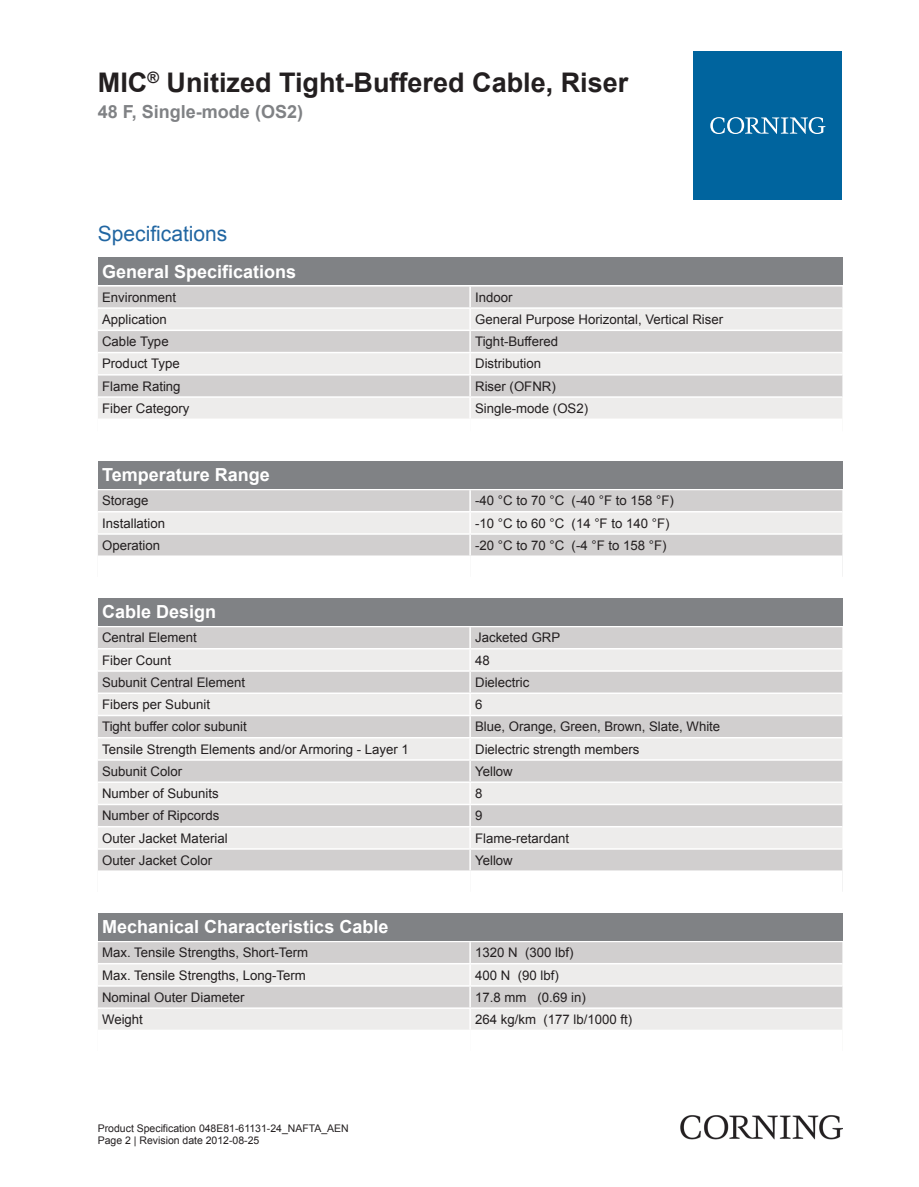
<style>
.page{position:relative;width:919px;height:1187px;background:#fff}
.page>*{position:absolute;margin:0;border:0;box-sizing:border-box;transform-origin:0 0}
.Standard_ohne_Silben{font:700 27px "Arial";color:#231f20}
.t1{font:21px "Arial";color:#2166a2}
.t2{font:700 18px "Arial";color:#fff}
.Standard_ohne_Silben-2{font:700 18px "Arial";color:#808285}
.t3{font:13.2px "Arial";color:#231f20}
.t4{font:10.5px "Arial";color:#231f20}
</style>
<div class="page">
<div style="left:98px;top:257px;width:744px;height:28px;background:#808285"></div>
<div style="left:98px;top:286px;width:744px;height:21px;background:#d1cfcf"></div>
<svg style="left:98px;top:309px;width:744px;height:109px;background:#e1e0e0"></svg>
<hr style="left:469px;top:286px;width:2px;height:21px;background:#fff">
<hr style="left:469px;top:309px;width:2px;height:20px;background:#fff">
<hr style="left:469px;top:331px;width:2px;height:21px;background:#fff">
<hr style="left:469px;top:353px;width:2px;height:21px;background:#fff">
<hr style="left:469px;top:375px;width:2px;height:21px;background:#fff">
<hr style="left:469px;top:398px;width:2px;height:20px;background:#fff">
<hr style="left:98px;top:329px;width:372px;height:2px;background:#fff">
<hr style="left:470px;top:329px;width:372px;height:2px;background:#fff">
<hr style="left:98px;top:352px;width:372px;height:1px;background:#fff">
<hr style="left:470px;top:352px;width:372px;height:1px;background:#fff">
<hr style="left:98px;top:374px;width:372px;height:1px;background:#fff">
<hr style="left:470px;top:374px;width:372px;height:1px;background:#fff">
<hr style="left:98px;top:396px;width:372px;height:2px;background:#fff">
<hr style="left:470px;top:396px;width:372px;height:2px;background:#fff">
<div style="left:98px;top:461px;width:744px;height:27px;background:#808285"></div>
<div style="left:98px;top:490px;width:744px;height:65px;background:#d1cfcf"></div>
<div style="left:98px;top:512px;width:744px;height:21px;background:#edeceb"></div>
<hr style="left:469px;top:490px;width:2px;height:21px;background:#fff">
<hr style="left:469px;top:512px;width:2px;height:21px;background:#fff">
<hr style="left:469px;top:534px;width:2px;height:21px;background:#fff">
<hr style="left:98px;top:511px;width:372px;height:1px;background:#fff">
<hr style="left:470px;top:511px;width:372px;height:1px;background:#fff">
<hr style="left:98px;top:533px;width:372px;height:1px;background:#fff">
<hr style="left:470px;top:533px;width:372px;height:1px;background:#fff">
<div style="left:98px;top:598px;width:744px;height:27px;background:#808285"></div>
<div style="left:98px;top:627px;width:744px;height:243px;background:#d1cfcf"></div>
<svg style="left:98px;top:649px;width:744px;height:199px;background:#e1dfdf"></svg>
<hr style="left:469px;top:627px;width:2px;height:21px;background:#fff">
<hr style="left:469px;top:649px;width:2px;height:21px;background:#fff">
<hr style="left:469px;top:671px;width:2px;height:21px;background:#fff">
<hr style="left:469px;top:694px;width:2px;height:20px;background:#fff">
<hr style="left:469px;top:716px;width:2px;height:21px;background:#fff">
<hr style="left:469px;top:738px;width:2px;height:21px;background:#fff">
<hr style="left:469px;top:760px;width:2px;height:21px;background:#fff">
<hr style="left:469px;top:783px;width:2px;height:20px;background:#fff">
<hr style="left:469px;top:805px;width:2px;height:20px;background:#fff">
<hr style="left:469px;top:827px;width:2px;height:21px;background:#fff">
<hr style="left:469px;top:849px;width:2px;height:21px;background:#fff">
<hr style="left:98px;top:648px;width:372px;height:1px;background:#fff">
<hr style="left:470px;top:648px;width:372px;height:1px;background:#fff">
<hr style="left:98px;top:670px;width:372px;height:1px;background:#fff">
<hr style="left:470px;top:670px;width:372px;height:1px;background:#fff">
<hr style="left:98px;top:692px;width:372px;height:2px;background:#fff">
<hr style="left:470px;top:692px;width:372px;height:2px;background:#fff">
<hr style="left:98px;top:714px;width:372px;height:2px;background:#fff">
<hr style="left:470px;top:714px;width:372px;height:2px;background:#fff">
<hr style="left:98px;top:737px;width:372px;height:1px;background:#fff">
<hr style="left:470px;top:737px;width:372px;height:1px;background:#fff">
<hr style="left:98px;top:759px;width:372px;height:1px;background:#fff">
<hr style="left:470px;top:759px;width:372px;height:1px;background:#fff">
<hr style="left:98px;top:781px;width:372px;height:2px;background:#fff">
<hr style="left:470px;top:781px;width:372px;height:2px;background:#fff">
<hr style="left:98px;top:803px;width:372px;height:2px;background:#fff">
<hr style="left:470px;top:803px;width:372px;height:2px;background:#fff">
<hr style="left:98px;top:825px;width:372px;height:2px;background:#fff">
<hr style="left:470px;top:825px;width:372px;height:2px;background:#fff">
<hr style="left:98px;top:848px;width:372px;height:1px;background:#fff">
<hr style="left:470px;top:848px;width:372px;height:1px;background:#fff">
<div style="left:98px;top:913px;width:744px;height:27px;background:#808285"></div>
<div style="left:98px;top:942px;width:744px;height:20px;background:#d1cfcf"></div>
<svg style="left:98px;top:964px;width:744px;height:65px;background:#e4e3e2"></svg>
<hr style="left:469px;top:942px;width:2px;height:20px;background:#fff">
<hr style="left:469px;top:964px;width:2px;height:21px;background:#fff">
<hr style="left:469px;top:986px;width:2px;height:21px;background:#fff">
<hr style="left:469px;top:1008px;width:2px;height:21px;background:#fff">
<hr style="left:98px;top:985px;width:372px;height:1px;background:#fff">
<hr style="left:470px;top:985px;width:372px;height:1px;background:#fff">
<hr style="left:98px;top:1007px;width:372px;height:1px;background:#fff">
<hr style="left:470px;top:1007px;width:372px;height:1px;background:#fff">
<div style="left:693px;top:51px;width:149px;height:149px;background:#00649e"></div>
<svg style="left:710px;top:117px;width:115px;height:17px"></svg>
<img style="left:680px;top:1115px;width:162px;height:24px">
<p class="Standard_ohne_Silben" style="left:98px;top:64px;width:532px">MIC<sup>®</sup> Unitized Tight-Buffered Cable, Riser</p>
<p class="Standard_ohne_Silben-2" style="left:98px;top:100px;width:207px">48 F, Single-mode (OS2)</p>
<p class="t1" style="left:98px;top:219px;width:131px">Specifications</p>
<p class="t2" style="left:102px;top:259px;width:196px">General Specifications</p>
<p class="t3" style="left:102px;top:288px;width:76px">Environment</p>
<p class="t3" style="left:475px;top:288px;width:39px">Indoor</p>
<p class="t3" style="left:102px;top:310px;width:66px">Application</p>
<p class="t3" style="left:475px;top:310px;width:249px">General Purpose Horizontal, Vertical Riser</p>
<p class="t3" style="left:102px;top:333px;width:68px">Cable Type</p>
<p class="t3" style="left:475px;top:333px;width:84px">Tight-Buffered</p>
<p class="t3" style="left:102px;top:355px;width:79px">Product Type</p>
<p class="t3" style="left:475px;top:355px;width:68px">Distribution</p>
<p class="t3" style="left:102px;top:377px;width:80px">Flame Rating</p>
<p class="t3" style="left:475px;top:377px;width:82px">Riser (OFNR)</p>
<p class="t3" style="left:102px;top:399px;width:89px">Fiber Category</p>
<p class="t3" style="left:475px;top:399px;width:114px">Single-mode (OS2)</p>
<p class="t2" style="left:102px;top:463px;width:169px">Temperature Range</p>
<p class="t3" style="left:102px;top:492px;width:48px">Storage</p>
<p class="t3" style="left:475px;top:492px;width:200px">-40 °C to 70 °C (-40 °F to 158 °F)</p>
<p class="t3" style="left:102px;top:514px;width:65px">Installation</p>
<p class="t3" style="left:475px;top:514px;width:196px">-10 °C to 60 °C (14 °F to 140 °F)</p>
<p class="t3" style="left:102px;top:536px;width:59px">Operation</p>
<p class="t3" style="left:475px;top:536px;width:193px">-20 °C to 70 °C (-4 °F to 158 °F)</p>
<p class="t2" style="left:102px;top:600px;width:116px">Cable Design</p>
<p class="t3" style="left:102px;top:629px;width:96px">Central Element</p>
<p class="t3" style="left:475px;top:629px;width:87px">Jacketed GRP</p>
<p class="t3" style="left:102px;top:651px;width:70px">Fiber Count</p>
<p class="t3" style="left:475px;top:651px;width:16px">48</p>
<p class="t3" style="left:102px;top:673px;width:145px">Subunit Central Element</p>
<p class="t3" style="left:475px;top:673px;width:56px">Dielectric</p>
<p class="t3" style="left:102px;top:695px;width:109px">Fibers per Subunit</p>
<p class="t3" style="left:475px;top:695px;width:9px">6</p>
<p class="t3" style="left:102px;top:718px;width:146px">Tight buffer color subunit</p>
<p class="t3" style="left:475px;top:718px;width:247px">Blue, Orange, Green, Brown, Slate, White</p>
<p class="t3" style="left:102px;top:740px;width:308px">Tensile Strength Elements and/or Armoring - Layer 1</p>
<p class="t3" style="left:475px;top:740px;width:166px">Dielectric strength members</p>
<p class="t3" style="left:102px;top:762px;width:81px">Subunit Color</p>
<p class="t3" style="left:475px;top:762px;width:39px">Yellow</p>
<p class="t3" style="left:102px;top:784px;width:118px">Number of Subunits</p>
<p class="t3" style="left:475px;top:784px;width:9px">8</p>
<p class="t3" style="left:102px;top:807px;width:119px">Number of Ripcords</p>
<p class="t3" style="left:475px;top:807px;width:9px">9</p>
<p class="t3" style="left:102px;top:829px;width:127px">Outer Jacket Material</p>
<p class="t3" style="left:475px;top:829px;width:95px">Flame-retardant</p>
<p class="t3" style="left:102px;top:851px;width:112px">Outer Jacket Color</p>
<p class="t3" style="left:475px;top:851px;width:39px">Yellow</p>
<p class="t2" style="left:102px;top:915px;width:288px">Mechanical Characteristics Cable</p>
<p class="t3" style="left:102px;top:943px;width:207px">Max. Tensile Strengths, Short-Term</p>
<p class="t3" style="left:475px;top:943px;width:100px">1320 N (300 lbf)</p>
<p class="t3" style="left:102px;top:966px;width:205px">Max. Tensile Strengths, Long-Term</p>
<p class="t3" style="left:475px;top:966px;width:85px">400 N (90 lbf)</p>
<p class="t3" style="left:102px;top:988px;width:144px">Nominal Outer Diameter</p>
<p class="t3" style="left:475px;top:988px;width:112px">17.8 mm (0.69 in)</p>
<p class="t3" style="left:102px;top:1010px;width:42px">Weight</p>
<p class="t3" style="left:475px;top:1010px;width:159px">264 kg/km (177 lb/1000 ft)</p>
<p class="t4" style="left:98px;top:1120px;width:252px">Product Specification 048E81-61131-24_NAFTA_AEN</p>
<p class="t4" style="left:98px;top:1133px;width:163px">Page 2 | Revision date 2012-08-25</p>
</div>
